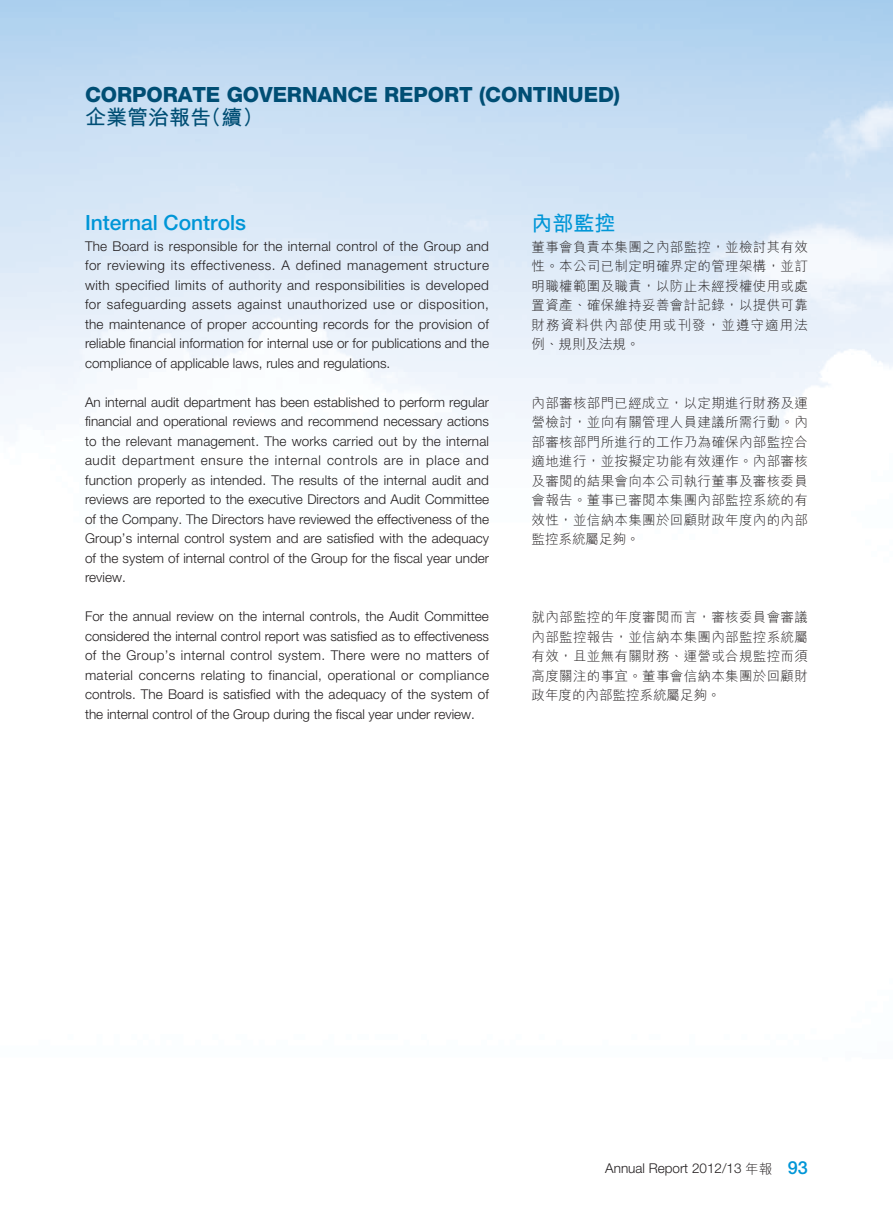
<style>
.page{position:relative;width:893px;height:1212px;background:#fff}
.page>*{position:absolute;margin:0;border:0;box-sizing:border-box;transform-origin:0 0}
.t1{font:800 21px "Helvetica Neue LT Std";letter-spacing:-.005em;color:#004e74}
.t2{font:500 21px "Helvetica Neue LT Std";color:#0096d7}
.t3{font:21px "M Hei HK Bold E Ten B5 H";color:#004e74}
.t4{font:21px "M Hei HK Bold E Ten B5 H";color:#0096d7}
.t5{font:300 13.5px/19.5px "Helvetica Neue LT Std";color:#231f20;text-align:justify}
.t6{font:13.5px/19.5px "M Hei HK Light E Ten B5 H";letter-spacing:.025em;color:#231f20;text-align:justify}
.s1{font-family:"M Hei HK Light E Ten B5 H";font-weight:400}
.s2{font-weight:500;font-size:18px;color:#0096d7}
</style>
<div class="page">
<h1 class="t1" style="left:85px;top:83px;width:536px">CORPORATE GOVERNANCE REPORT (CONTINUED)</h1>
<h1 class="t3" style="left:85px;top:110px;width:180px">企業管治報告（續）</h1>
<h1 class="t2" style="left:85px;top:215px;width:163px">Internal Controls</h1>
<p class="t5" style="left:85px;top:238px;width:405px">The Board is responsible for the internal control of the Group and for reviewing its effectiveness. A defined management structure with specified limits of authority and responsibilities is developed for safeguarding assets against unauthorized use or disposition, the maintenance of proper accounting records for the provision of reliable financial information for internal use or for publications and the compliance of applicable laws, rules and regulations.</p>
<p class="t5" style="left:85px;top:394px;width:405px">An internal audit department has been established to perform regular financial and operational reviews and recommend necessary actions to the relevant management. The works carried out by the internal audit department ensure the internal controls are in place and function properly as intended. The results of the internal audit and reviews are reported to the executive Directors and Audit Committee of the Company. The Directors have reviewed the effectiveness of the Group’s internal control system and are satisfied with the adequacy of the system of internal control of the Group for the fiscal year under review.</p>
<p class="t5" style="left:85px;top:608px;width:405px">For the annual review on the internal controls, the Audit Committee considered the internal control report was satisfied as to effectiveness of the Group’s internal control system. There were no matters of material concerns relating to financial, operational or compliance controls. The Board is satisfied with the adequacy of the system of the internal control of the Group during the fiscal year under review.</p>
<h1 class="t4" style="left:531px;top:216px;width:85px">內部監控</h1>
<p class="t6" style="left:531px;top:239px;width:278px">董事會負責本集團之內部監控，並檢討其有效性。本公司已制定明確界定的管理架構，並訂明職權範圍及職責，以防止未經授權使用或處置資產、確保維持妥善會計記錄，以提供可靠財務資料供內部使用或刊發，並遵守適用法例、規則及法規。</p>
<p class="t6" style="left:531px;top:395px;width:278px">內部審核部門已經成立，以定期進行財務及運營檢討，並向有關管理人員建議所需行動。內部審核部門所進行的工作乃為確保內部監控合適地進行，並按擬定功能有效運作。內部審核及審閱的結果會向本公司執行董事及審核委員會報告。董事已審閱本集團內部監控系統的有效性，並信納本集團於回顧財政年度內的內部監控系統屬足夠。</p>
<p class="t6" style="left:531px;top:609px;width:278px">就內部監控的年度審閱而言，審核委員會審議內部監控報告，並信納本集團內部監控系統屬有效，且並無有關財務、運營或合規監控而須高度關注的事宜。董事會信納本集團於回顧財政年度的內部監控系統屬足夠。</p>
<p class="t5" style="left:605px;top:1160px;width:204px">Annual Report 2012/13 <span class="s1">年報</span> <span class="s2">93</span></p>
</div>
